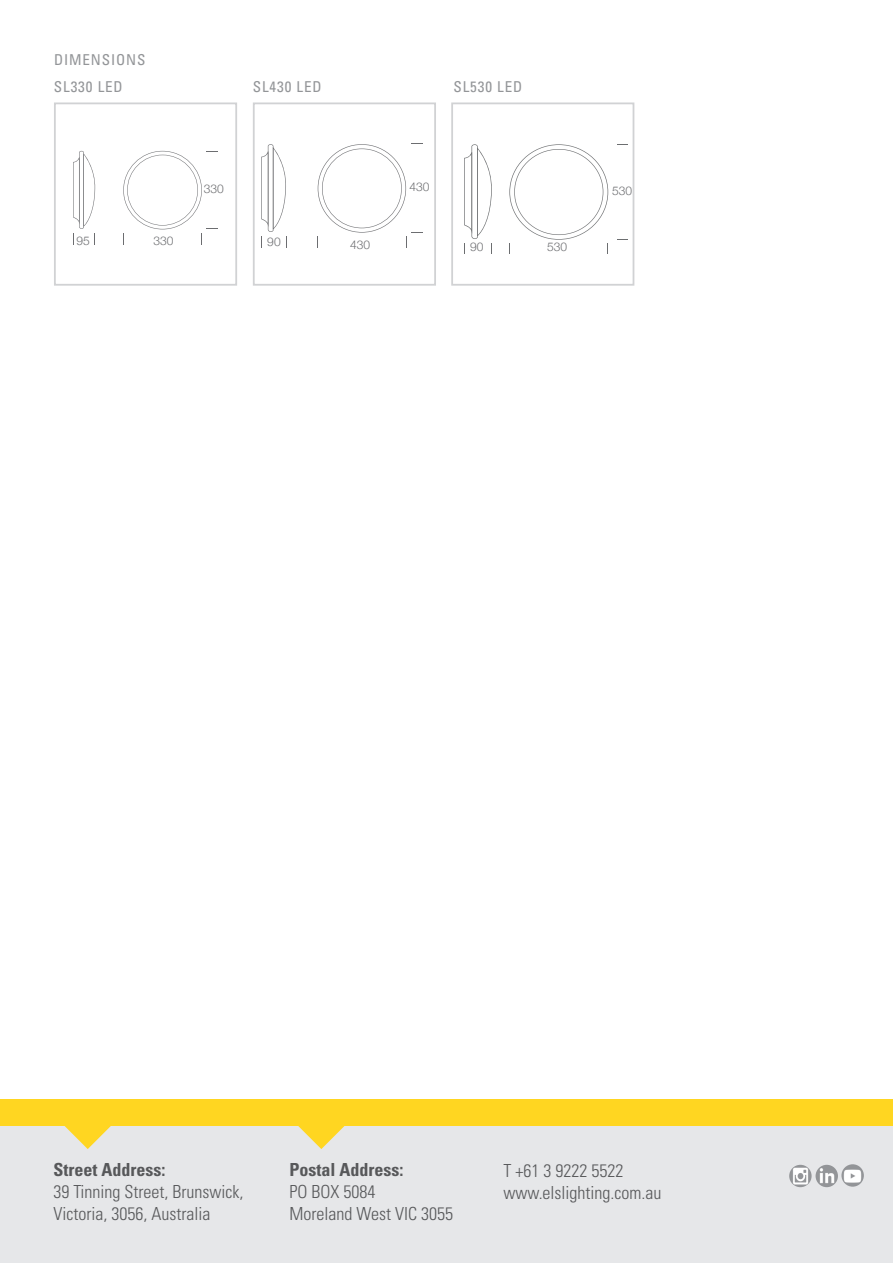
<style>
.page{position:relative;width:893px;height:1263px;background:#fff}
.page>*{position:absolute;margin:0;border:0;box-sizing:border-box;transform-origin:0 0}
.t1{font:300 condensed 18px/21.6px "Univers LT Std";color:#57585a}
.t2{font:700 condensed 18px "Univers LT Std";color:#57585a}
.PRODUCT_SIZE_HEADING{font:condensed 15px "Univers LT Std";letter-spacing:.06em;color:#939598}
.DIMENDIONS{font:300 12px "Helvetica Neue";color:#6c6d70}
</style>
<div class="page">
<div style="left:451px;top:102px;width:183px;height:184px;border:2px solid #d1d2d4"></div>
<div style="left:253px;top:102px;width:183px;height:184px;border:2px solid #d1d2d4"></div>
<div style="left:54px;top:102px;width:183px;height:184px;border:2px solid #d1d2d4"></div>
<svg style="left:73px;top:151px;width:23px;height:93px"></svg>
<svg style="left:123px;top:151px;width:95px;height:93px"></svg>
<svg style="left:261px;top:144px;width:26px;height:103px"></svg>
<svg style="left:317px;top:143px;width:106px;height:104px"></svg>
<svg style="left:464px;top:144px;width:28px;height:109px"></svg>
<svg style="left:509px;top:144px;width:99px;height:109px"></svg>
<div style="left:0;top:1117px;width:893px;height:146px;background:#e6e7e9"></div>
<svg style="left:64px;top:1126px;width:47px;height:23px"></svg>
<svg style="left:298px;top:1126px;width:47px;height:23px"></svg>
<div style="left:0;top:1099px;width:893px;height:27px;background:#ffd621"></div>
<svg style="left:789px;top:1165px;width:23px;height:22px"></svg>
<div style="left:816px;top:1165px;width:22px;height:22px;background:#939598;border-radius:50%"></div>
<svg style="left:841px;top:1164px;width:23px;height:23px"></svg>
<img style="left:789px;top:1168px;width:23px;height:16px">
<img style="left:819px;top:1168px;width:15px;height:15px">
<img style="left:841px;top:1168px;width:23px;height:15px">
<p class="PRODUCT_SIZE_HEADING" style="left:54px;top:50px;width:93px">DIMENSIONS</p>
<p class="PRODUCT_SIZE_HEADING" style="left:54px;top:77px;width:70px">SL330 LED</p>
<p class="PRODUCT_SIZE_HEADING" style="left:253px;top:77px;width:70px">SL430 LED</p>
<p class="PRODUCT_SIZE_HEADING" style="left:453px;top:77px;width:70px">SL530 LED</p>
<p class="DIMENDIONS" style="left:204px;top:180px;width:22px">330</p>
<p class="DIMENDIONS" style="left:409px;top:177px;width:22px">430</p>
<p class="DIMENDIONS" style="left:77px;top:231px;width:15px">95</p>
<p class="DIMENDIONS" style="left:267px;top:232px;width:15px">90</p>
<p class="DIMENDIONS" style="left:154px;top:231px;width:22px">330</p>
<p class="DIMENDIONS" style="left:350px;top:235px;width:22px">430</p>
<p class="DIMENDIONS" style="left:470px;top:238px;width:15px">90</p>
<p class="DIMENDIONS" style="left:547px;top:238px;width:22px">530</p>
<p class="DIMENDIONS" style="left:612px;top:181px;width:22px">530</p>
<p class="t2" style="left:54px;top:1159px;width:113px">Street Address:</p>
<p class="t1" style="left:54px;top:1181px;width:191px">39 Tinning Street, Brunswick,<br>Victoria, 3056, Australia</p>
<p class="t2" style="left:290px;top:1159px;width:115px">Postal Address:</p>
<p class="t1" style="left:290px;top:1181px;width:87px">PO BOX 5084</p>
<p class="t1" style="left:290px;top:1202px;width:165px">Moreland West VIC 3055</p>
<p class="t1" style="left:503px;top:1160px;width:121px">T +61 3 9222 5522</p>
<p class="t1" style="left:503px;top:1182px;width:160px">www.elslighting.com.au</p>
</div>
